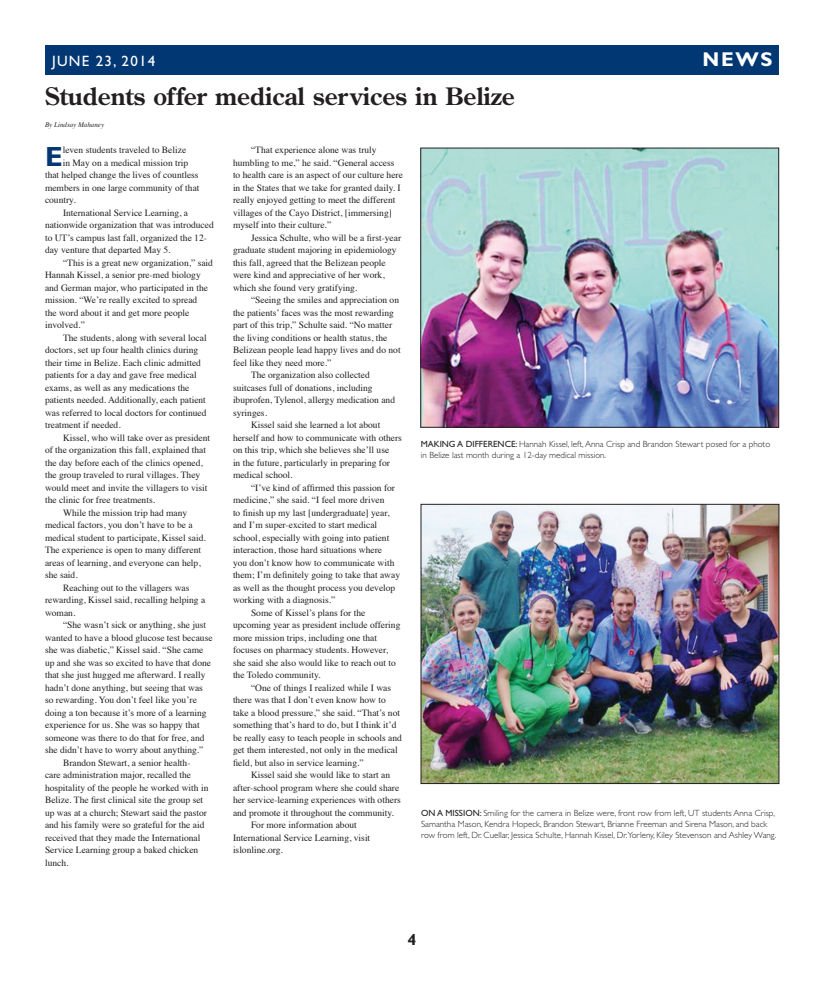
<style>
.page{position:relative;width:824px;height:990px;background:#fff}
.page>*{position:absolute;margin:0;border:0;box-sizing:border-box;transform-origin:0 0}
.Drop_Cap_2_Paragraph{font:700 27.8px "Gill Sans Std";color:#013874}
.Heading_24pt{font:700 24px "Century Old Style Std";color:#231f20}
.t1{font:700 20px "Gill Sans Std";color:#fff}
.t2{font:700 16px "Gill Sans Std";color:#231f20}
.t3{font:15px "Gill Sans Std";letter-spacing:.08em;color:#fff}
.Body_Text{font:9.5px/12.5px "Times";color:#231f20}
.Drop_Cap_2_Paragraph-2{font:9.5px "Times";color:#231f20}
.Cutline{font:300 9px/11px "Gill Sans Std";color:#231f20}
.By_line{font:italic 7px "Times";color:#231f20}
.s1{font-weight:400}
</style>
<div class="page">
<div style="left:45px;top:45px;width:734px;height:30px;background:#013874"></div>
<img style="left:422px;top:150px;width:355px;height:276px">
<div style="left:420px;top:148px;width:359px;height:280px;border:1px solid #231f20"></div>
<img style="left:423px;top:506px;width:354px;height:276px">
<div style="left:421px;top:504px;width:358px;height:280px;border:1px solid #231f20"></div>
<p class="t3" style="left:52px;top:52px;width:105px">JUNE 23, 2014</p>
<p class="t1" style="left:702px;top:47px;width:71px">NEWS</p>
<p class="Heading_24pt" style="left:45px;top:81px;width:471px">Students offer medical services in Belize</p>
<p class="By_line" style="left:45px;top:119px;width:61px">By Lindsay Mahaney</p>
<p class="Drop_Cap_2_Paragraph" style="left:45px;top:140px;width:19px">E</p>
<p class="Drop_Cap_2_Paragraph-2" style="left:63px;top:141px;width:125px">leven students traveled to Belize</p>
<p class="Body_Text" style="left:233px;top:143px;width:171px;text-indent:18px">“That experience alone was truly humbling to me,” he said. “General access to health care is an aspect of our culture here in the States that we take for granted daily. I really enjoyed getting to meet the different villages of the Cayo District, [immersing] myself into their culture.”</p>
<p class="Body_Text" style="left:233px;top:230px;width:170px;text-indent:18px">Jessica Schulte, who will be a first-year graduate student majoring in epidemiology this fall, agreed that the Belizean people were kind and appreciative of her work, which she found very gratifying.</p>
<p class="Body_Text" style="left:233px;top:293px;width:169px;text-indent:18px">“Seeing the smiles and appreciation on the patients’ faces was the most rewarding part of this trip,” Schulte said. “No matter the living conditions or health status, the Belizean people lead happy lives and do not feel like they need more.”</p>
<p class="Body_Text" style="left:233px;top:368px;width:164px;text-indent:18px">The organization also collected suitcases full of donations, including ibuprofen, Tylenol, allergy medication and syringes.</p>
<p class="Body_Text" style="left:233px;top:418px;width:170px;text-indent:18px">Kissel said she learned a lot about herself and how to communicate with others on this trip, which she believes she’ll use<br>in the future, particularly in preparing for medical school.</p>
<p class="Body_Text" style="left:233px;top:480px;width:169px;text-indent:18px">“I’ve kind of affirmed this passion for medicine,” she said. “I feel more driven<br>to finish up my last [undergraduate] year, and I’m super-excited to start medical school, especially with going into patient interaction, those hard situations where<br>you don’t know how to communicate with them; I’m definitely going to take that away as well as the thought process you develop working with a diagnosis.”</p>
<p class="Body_Text" style="left:233px;top:605px;width:169px;text-indent:18px">Some of Kissel’s plans for the upcoming year as president include offering more mission trips, including one that focuses on pharmacy students. However, she said she also would like to reach out to the Toledo community.</p>
<p class="Body_Text" style="left:233px;top:680px;width:170px;text-indent:18px">“One of things I realized while I was there was that I don’t even know how to take a blood pressure,” she said. “That’s not something that’s hard to do, but I think it’d be really easy to teach people in schools and get them interested, not only in the medical field, but also in service learning.”</p>
<p class="Body_Text" style="left:233px;top:768px;width:169px;text-indent:18px">Kissel said she would like to start an after-school program where she could share her service-learning experiences with others and promote it throughout the community.</p>
<p class="Body_Text" style="left:233px;top:818px;width:139px;text-indent:18px">For more information about<br>International Service Learning, visit islonline.org.</p>
<p class="Drop_Cap_2_Paragraph-2" style="left:63px;top:154px;width:127px">in May on a medical mission trip</p>
<p class="Drop_Cap_2_Paragraph-2" style="left:45px;top:166px;width:155px">that helped change the lives of countless</p>
<p class="Drop_Cap_2_Paragraph-2" style="left:45px;top:179px;width:156px">members in one large community of that</p>
<p class="Drop_Cap_2_Paragraph-2" style="left:45px;top:191px;width:32px">country.</p>
<p class="Body_Text" style="left:45px;top:205px;width:170px;text-indent:18px">International Service Learning, a nationwide organization that was introduced to UT’s campus last fall, organized the 12- day venture that departed May 5.</p>
<p class="Body_Text" style="left:45px;top:255px;width:169px;text-indent:18px">“This is a great new organization,” said Hannah Kissel, a senior pre-med biology and German major, who participated in the mission. “We’re really excited to spread<br>the word about it and get more people involved.”</p>
<p class="Body_Text" style="left:45px;top:330px;width:163px;text-indent:18px">The students, along with several local doctors, set up four health clinics during their time in Belize. Each clinic admitted patients for a day and gave free medical exams, as well as any medications the patients needed. Additionally, each patient was referred to local doctors for continued treatment if needed.</p>
<p class="Body_Text" style="left:45px;top:430px;width:166px;text-indent:18px">Kissel, who will take over as president of the organization this fall, explained that the day before each of the clinics opened, the group traveled to rural villages. They would meet and invite the villagers to visit the clinic for free treatments.</p>
<p class="Body_Text" style="left:45px;top:505px;width:162px;text-indent:18px">While the mission trip had many medical factors, you don’t have to be a medical student to participate, Kissel said.<br>The experience is open to many different areas of learning, and everyone can help, she said.</p>
<p class="Body_Text" style="left:45px;top:580px;width:162px;text-indent:18px">Reaching out to the villagers was rewarding, Kissel said, recalling helping a woman.</p>
<p class="Body_Text" style="left:45px;top:618px;width:169px;text-indent:18px">“She wasn’t sick or anything, she just wanted to have a blood glucose test because she was diabetic,” Kissel said. “She came up and she was so excited to have that done that she just hugged me afterward. I really hadn’t done anything, but seeing that was so rewarding. You don’t feel like you’re doing a ton because it’s more of a learning experience for us. She was so happy that someone was there to do that for free, and she didn’t have to worry about anything.”</p>
<p class="Body_Text" style="left:45px;top:755px;width:165px;text-indent:18px">Brandon Stewart, a senior health&shy;care administration major, recalled the hospitality of the people he worked with in Belize. The first clinical site the group set up was at a church; Stewart said the pastor and his family were so grateful for the aid received that they made the International Service Learning group a baked chicken lunch.</p>
<p class="Cutline" style="left:421px;top:438px;width:351px"><span class="s1">MAKING A DIFFERENCE:</span> Hannah Kissel, left, Anna Crisp and Brandon Stewart posed for a photo in Belize last month during a 12-day medical mission.</p>
<p class="Cutline" style="left:421px;top:808px;width:357px"><span class="s1">ON A MISSION:</span> Smiling for the camera in Belize were, front row from left, UT students Anna Crisp,<br>Samantha Mason, Kendra Hopeck, Brandon Stewart, Brianne Freeman and Sirena Mason, and back row from left, Dr. Cuellar, Jessica Schulte, Hannah Kissel, Dr.Yorleny, Kiley Stevenson and Ashley Wang.</p>
<p class="t2" style="left:407px;top:930px;width:10px">4</p>
</div>
